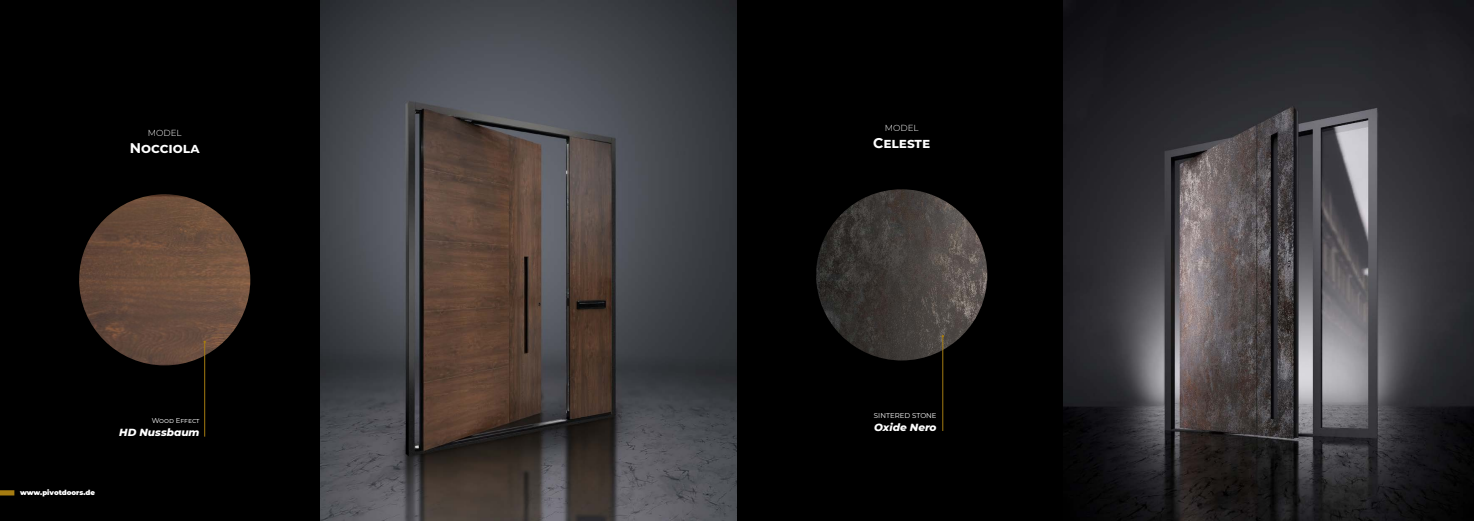
<style>
.page{position:relative;width:1474px;height:521px;background:#fff}
.page>*{position:absolute;margin:0;border:0;box-sizing:border-box;transform-origin:0 0}
.t1{font:700 14px "Montserrat";color:#fff}
.t2{font:italic 800 10.5px "Montserrat";color:#fff}
.t3{font:300 8.75px "Montserrat";color:#fff}
.t4{font:7px "Montserrat";color:#fff}
.t5{font:900 7px "Montserrat";color:#fff}
</style>
<div class="page">
<div style="left:0;top:0;width:1473px;height:521px;background:#000"></div>
<div style="left:0;top:490px;width:14px;height:5px;background:#a57c11"></div>
<img style="left:1063px;top:0;width:410px;height:521px">
<img style="left:816px;top:189px;width:171px;height:171px;border-radius:86px">
<hr style="left:942px;top:336px;width:1px;height:95px;background:#a57c11">
<img style="left:320px;top:0;width:417px;height:521px">
<img style="left:79px;top:194px;width:171px;height:171px;border-radius:86px">
<hr style="left:204px;top:342px;width:1px;height:95px;background:#a57c11">
<p class="t3" style="left:148px;top:127px;width:35px">MODEL</p>
<h1 class="t1" style="left:130px;top:138px;width:71px">Nocciola</h1>
<p class="t5" style="left:20px;top:487px;width:76px">www.pivotdoors.de</p>
<p class="t4" style="left:152px;top:416px;width:49px">Wood Effect</p>
<h2 class="t2" style="left:119px;top:424px;width:82px">HD Nussbaum</h2>
<p class="t3" style="left:884px;top:122px;width:35px">MODEL</p>
<h1 class="t1" style="left:873px;top:133px;width:58px">Celeste</h1>
<p class="t4" style="left:874px;top:411px;width:64px">SINTERED STONE</p>
<h2 class="t2" style="left:874px;top:419px;width:64px">Oxide Nero</h2>
</div>
